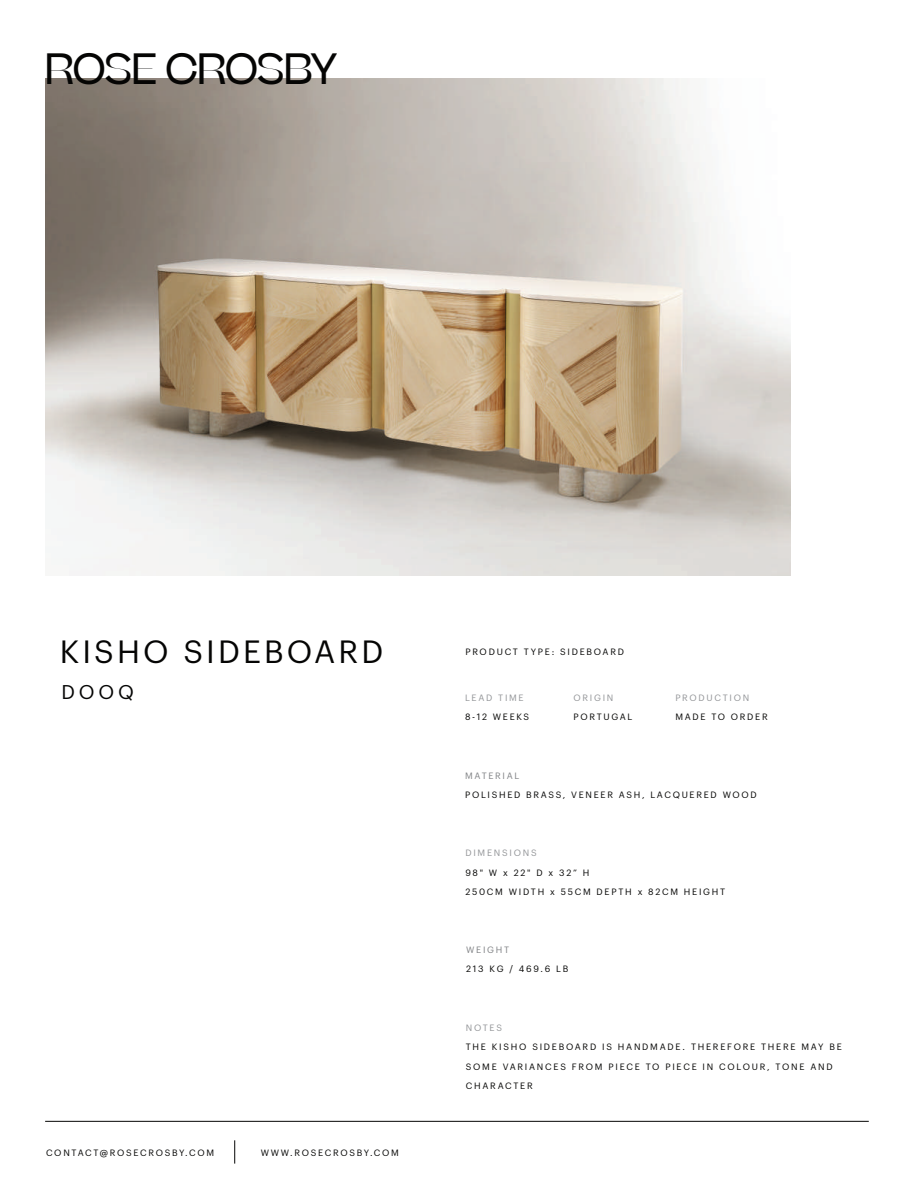
<style>
.page{position:relative;width:918px;height:1188px;background:#fff}
.page>*{position:absolute;margin:0;border:0;box-sizing:border-box;transform-origin:0 0}
.t1{font:42px "Beatrice Display";color:#050504}
.t2{font:31.5px "Graphik";letter-spacing:.1em;color:#050504}
.t3{font:19.5px "Graphik";color:#050504}
.t4{font:9px/19.5px "Graphik";letter-spacing:.195em;color:#050504}
.t5{font:9px "Graphik";letter-spacing:.19em;color:#939598}
.t6{font:9px "Graphik";letter-spacing:.19em;color:#808285}
</style>
<div class="page">
<hr style="left:45px;top:1121px;width:824px;height:1px;background:#050504">
<svg style="left:234px;top:1140px;width:1px;height:24px"></svg>
<img style="left:45px;top:79px;width:746px;height:497px">
<h1 class="t1" style="left:45px;top:44px;width:294px">ROSE CROSBY</h1>
<h2 class="t2" style="left:60px;top:628px;width:325px">KISHO SIDEBOARD</h2>
<h3 class="t3" style="left:61px;top:678px;width:74px">DOOQ</h3>
<p class="t5" style="left:465px;top:691px;width:60px">LEAD TIME</p>
<p class="t4" style="left:465px;top:707px;width:66px">8-12 WEEKS</p>
<p class="t4" style="left:465px;top:641px;width:160px">PRODUCT TYPE: SIDEBOARD</p>
<p class="t5" style="left:574px;top:691px;width:41px">ORIGIN</p>
<p class="t4" style="left:574px;top:707px;width:60px">PORTUGAL</p>
<p class="t5" style="left:675px;top:691px;width:75px">PRODUCTION</p>
<p class="t4" style="left:675px;top:707px;width:94px">MADE TO ORDER</p>
<p class="t6" style="left:465px;top:769px;width:56px">MATERIAL</p>
<p class="t4" style="left:465px;top:785px;width:293px">POLISHED BRASS, VENEER ASH, LACQUERED WOOD</p>
<p class="t5" style="left:465px;top:846px;width:73px">DIMENSIONS</p>
<p class="t4" style="left:465px;top:862px;width:261px">98" W x 22" D x 32” H<br>250CM WIDTH x 55CM DEPTH x 82CM HEIGHT</p>
<p class="t6" style="left:466px;top:943px;width:45px">WEIGHT</p>
<p class="t4" style="left:466px;top:958px;width:104px">213 KG / 469.6 LB</p>
<p class="t4" style="left:46px;top:1142px;width:170px">CONTACT@ROSECROSBY.COM</p>
<p class="t4" style="left:261px;top:1142px;width:140px">WWW.ROSECROSBY.COM</p>
<p class="t5" style="left:466px;top:1021px;width:38px">NOTES</p>
<p class="t4" style="left:466px;top:1036px;width:377px">THE KISHO SIDEBOARD IS HANDMADE. THEREFORE THERE MAY BE<br>SOME VARIANCES FROM PIECE TO PIECE IN COLOUR, TONE AND<br>CHARACTER</p>
</div>
